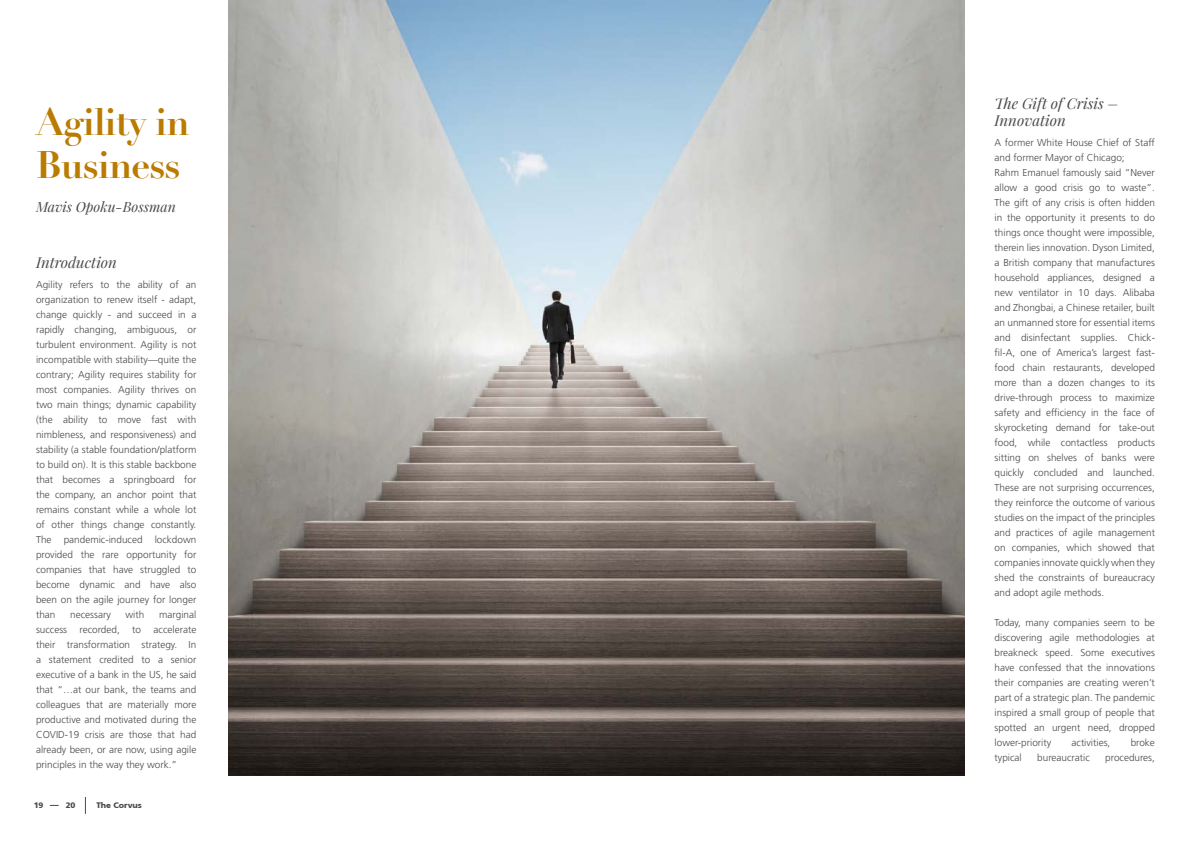
<style>
.page{position:relative;width:1191px;height:842px;background:#fff}
.page>*{position:absolute;margin:0;border:0;box-sizing:border-box;transform-origin:0 0}
.t1{font:700 37.6px/43.5px "Didot";letter-spacing:-.025em;color:#b97b00}
.t2{font:italic 15px/17px "Playfair Display";color:#4a4a4a}
.t3{font:italic 14px "Playfair Display";color:#4a4a4a}
.t4{font:300 10px/15px "Frutiger 45";color:#4a4a4a;text-align:justify}
.t5{font:900 8px "Frutiger CE";color:#4a4a4a}
</style>
<div class="page">
<img style="left:532px;top:0;width:63px;height:776px">
<img style="left:228px;top:0;width:304px;height:776px">
<svg style="left:85px;top:797px;width:1px;height:17px"></svg>
<svg style="left:595px;top:0;width:369px;height:776px;background:#969593"></svg>
<h1 class="t1" style="left:36px;top:100px;width:155px">Agility in<br>Business</h1>
<h3 class="t3" style="left:36px;top:197px;width:141px">Mavis Opoku-Bossman</h3>
<h2 class="t2" style="left:36px;top:254px;width:82px">Introduction</h2>
<p class="t4" style="left:36px;top:277px;width:162px">Agility refers to the ability of an organization to renew itself - adapt, change quickly - and succeed in a rapidly changing, ambiguous, or turbulent environment. Agility is not incompatible with stability—quite the contrary; Agility requires stability for most companies. Agility thrives on two main things; dynamic capability (the ability to move fast with nimbleness, and responsiveness) and stability (a stable foundation/platform to build on). It is this stable backbone that becomes a springboard for the company, an anchor point that remains constant while a whole lot of other things change constantly.<br>The pandemic-induced lockdown provided the rare opportunity for companies that have struggled to become dynamic and have also been on the agile journey for longer than</p>
<p class="t4" style="left:36px;top:607px;width:162px;text-indent:123px">marginal success recorded, to accelerate their transformation strategy. In a statement credited to a senior executive of a bank in the US, he said that “…at our bank, the teams and colleagues that are materially more productive and motivated during the COVID-19 crisis are those that had already been, or are now, using agile principles in the way they work.”</p>
<p class="t4" style="left:70px;top:607px;width:42px">necessary</p>
<p class="t4" style="left:125px;top:607px;width:20px">with</p>
<p class="t5" style="left:34px;top:801px;width:11px">19</p>
<p class="t5" style="left:66px;top:801px;width:11px">20</p>
<p class="t5" style="left:96px;top:801px;width:47px">The Corvus</p>
<h2 class="t2" style="left:994px;top:94px;width:125px">The Gift of Crisis –<br>Innovation</h2>
<p class="t4" style="left:994px;top:135px;width:162px;text-align:left">A former White House Chief of Staff and former Mayor of Chicago;<br>Rahm Emanuel famously said “Never allow a good crisis go to waste”.<br>The gift of any crisis is often hidden in the opportunity it presents to do things once thought were impossible, therein lies innovation. Dyson Limited, a British company that manufactures household appliances, designed a new ventilator in 10 days. Alibaba and Zhongbai, a Chinese retailer, built an unmanned store for essential items and disinfectant supplies. Chick&shy;fil-A, one of America’s largest fast&shy;food chain restaurants, developed more than a dozen changes to its drive-through process to maximize safety and efficiency in the face of skyrocketing demand for take-out food, while contactless products sitting on shelves of banks were quickly concluded and launched.<br>These are not surprising occurrences, they reinforce the outcome of various studies on the impact of the principles and practices of agile management on companies, which showed that companies innovate quickly when they shed the constraints of bureaucracy and adopt agile methods.</p>
<p class="t4" style="left:994px;top:615px;width:162px">Today, many companies seem to be discovering agile methodologies at breakneck speed. Some executives have confessed that the innovations their companies are creating weren’t part of a strategic plan. The pandemic inspired a small group of people that spotted an urgent need, dropped lower-priority</p>
<p class="t4" style="left:1071px;top:735px;width:40px">activities,</p>
<p class="t4" style="left:1130px;top:735px;width:26px">broke</p>
<p class="t4" style="left:994px;top:750px;width:29px">typical</p>
<p class="t4" style="left:1037px;top:750px;width:54px">bureaucratic</p>
<p class="t4" style="left:1105px;top:750px;width:51px">procedures,</p>
</div>
